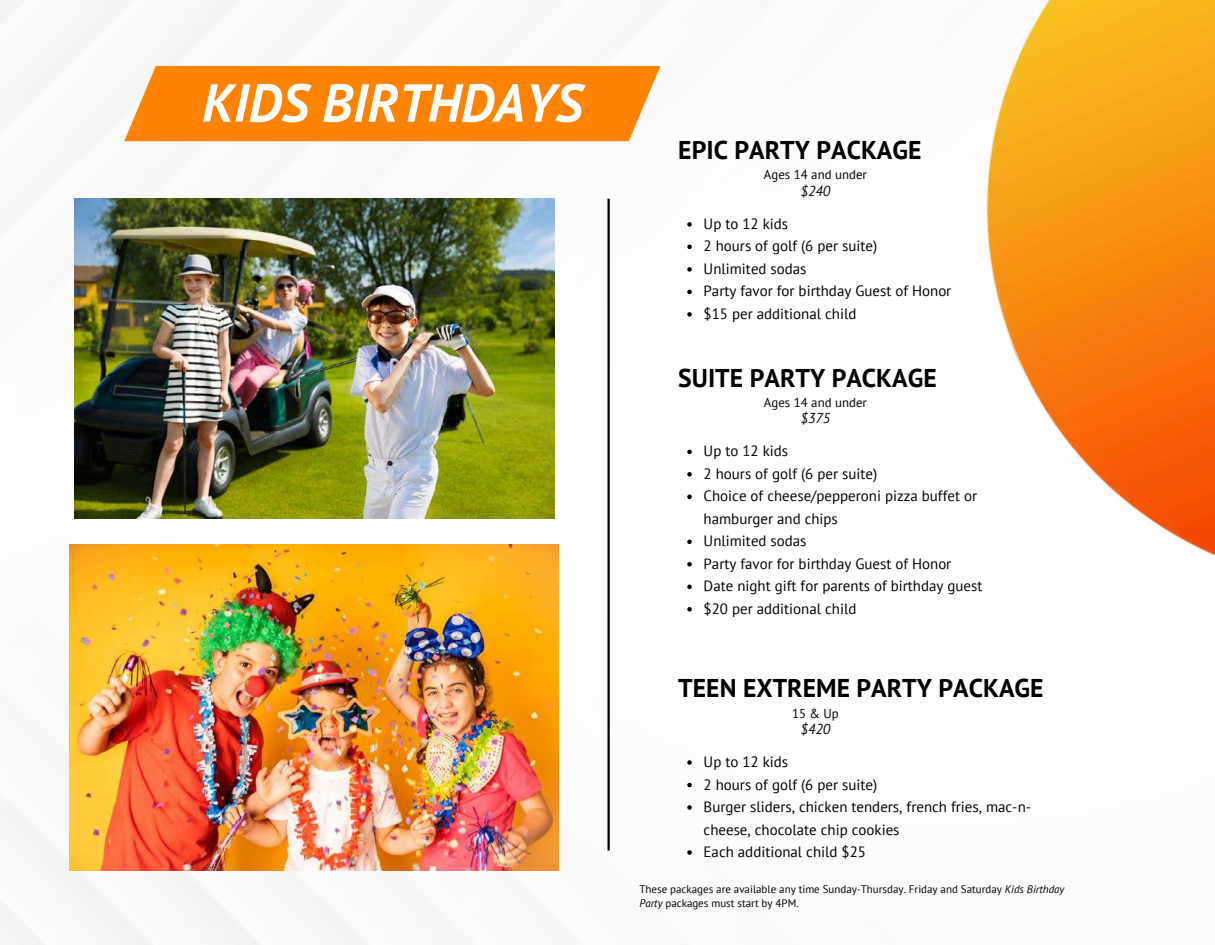
<style>
.page{position:relative;width:1215px;height:945px;background:#fff}
.page>*{position:absolute;margin:0;border:0;box-sizing:border-box;transform-origin:0 0}
.t1{font:italic 700 53.4px "PT Sans";color:#fff}
.t2{font:700 25.65px "PT Sans";color:#000}
.t3{font:14.85px/22.5px "PT Sans";color:#000}
.t4{font:italic 14.25px "PT Sans";color:#000}
.t5{font:12.9px "PT Sans";color:#000}
.t6{font:10.95px/14.5px "PT Sans";color:#000}
.s1{font-style:italic}
</style>
<div class="page">
<img style="left:0;top:0;width:691px;height:945px">
<svg style="left:124px;top:66px;width:536px;height:75px;background:#fe890e"></svg>
<hr style="left:607px;top:199px;width:3px;height:651px;background:#000">
<svg style="left:687px;top:222px;width:5px;height:5px"></svg>
<svg style="left:687px;top:245px;width:5px;height:4px"></svg>
<svg style="left:687px;top:267px;width:5px;height:5px"></svg>
<svg style="left:687px;top:290px;width:5px;height:4px"></svg>
<svg style="left:687px;top:312px;width:5px;height:5px"></svg>
<img style="left:70px;top:544px;width:489px;height:326px">
<img style="left:74px;top:199px;width:481px;height:319px">
<svg style="left:687px;top:450px;width:5px;height:4px"></svg>
<svg style="left:687px;top:472px;width:5px;height:5px"></svg>
<svg style="left:687px;top:495px;width:5px;height:4px"></svg>
<svg style="left:687px;top:540px;width:5px;height:4px"></svg>
<svg style="left:687px;top:562px;width:5px;height:5px"></svg>
<svg style="left:687px;top:585px;width:5px;height:4px"></svg>
<svg style="left:687px;top:607px;width:5px;height:5px"></svg>
<svg style="left:687px;top:760px;width:5px;height:5px"></svg>
<svg style="left:687px;top:783px;width:5px;height:4px"></svg>
<svg style="left:687px;top:805px;width:5px;height:5px"></svg>
<svg style="left:687px;top:850px;width:5px;height:5px"></svg>
<img style="left:983px;top:0;width:232px;height:556px">
<h1 class="t1" style="left:202px;top:67px;width:382px">KIDS BIRTHDAYS</h1>
<h2 class="t2" style="left:678px;top:133px;width:245px">EPIC PARTY PACKAGE</h2>
<p class="t5" style="left:764px;top:166px;width:104px">Ages 14 and under</p>
<p class="t4" style="left:801px;top:181px;width:31px">$240</p>
<p class="t3" style="left:704px;top:212px;width:249px">Up to 12 kids<br>2 hours of golf (6 per suite)<br>Unlimited sodas<br>Party favor for birthday Guest of Honor $15 per additional child</p>
<h2 class="t2" style="left:678px;top:361px;width:260px">SUITE PARTY PACKAGE</h2>
<p class="t5" style="left:764px;top:394px;width:104px">Ages 14 and under</p>
<p class="t4" style="left:801px;top:409px;width:31px">$375</p>
<p class="t3" style="left:704px;top:440px;width:280px">Up to 12 kids<br>2 hours of golf (6 per suite)<br>Choice of cheese/pepperoni pizza buffet or hamburger and chips<br>Unlimited sodas<br>Party favor for birthday Guest of Honor<br>Date night gift for parents of birthday guest $20 per additional child</p>
<h2 class="t2" style="left:678px;top:671px;width:367px">TEEN EXTREME PARTY PACKAGE</h2>
<p class="t5" style="left:792px;top:704px;width:48px">15 &amp; Up</p>
<p class="t4" style="left:801px;top:719px;width:31px">$420</p>
<p class="t3" style="left:704px;top:750px;width:329px">Up to 12 kids<br>2 hours of golf (6 per suite)<br>Burger sliders, chicken tenders, french fries, mac-n&shy;cheese, chocolate chip cookies<br>Each additional child $25</p>
<p class="t6" style="left:640px;top:881px;width:426px">These packages are available any time Sunday-Thursday. Friday and Saturday <span class="s1">Kids Birthday<br>Party</span> packages must start by 4PM.</p>
</div>
